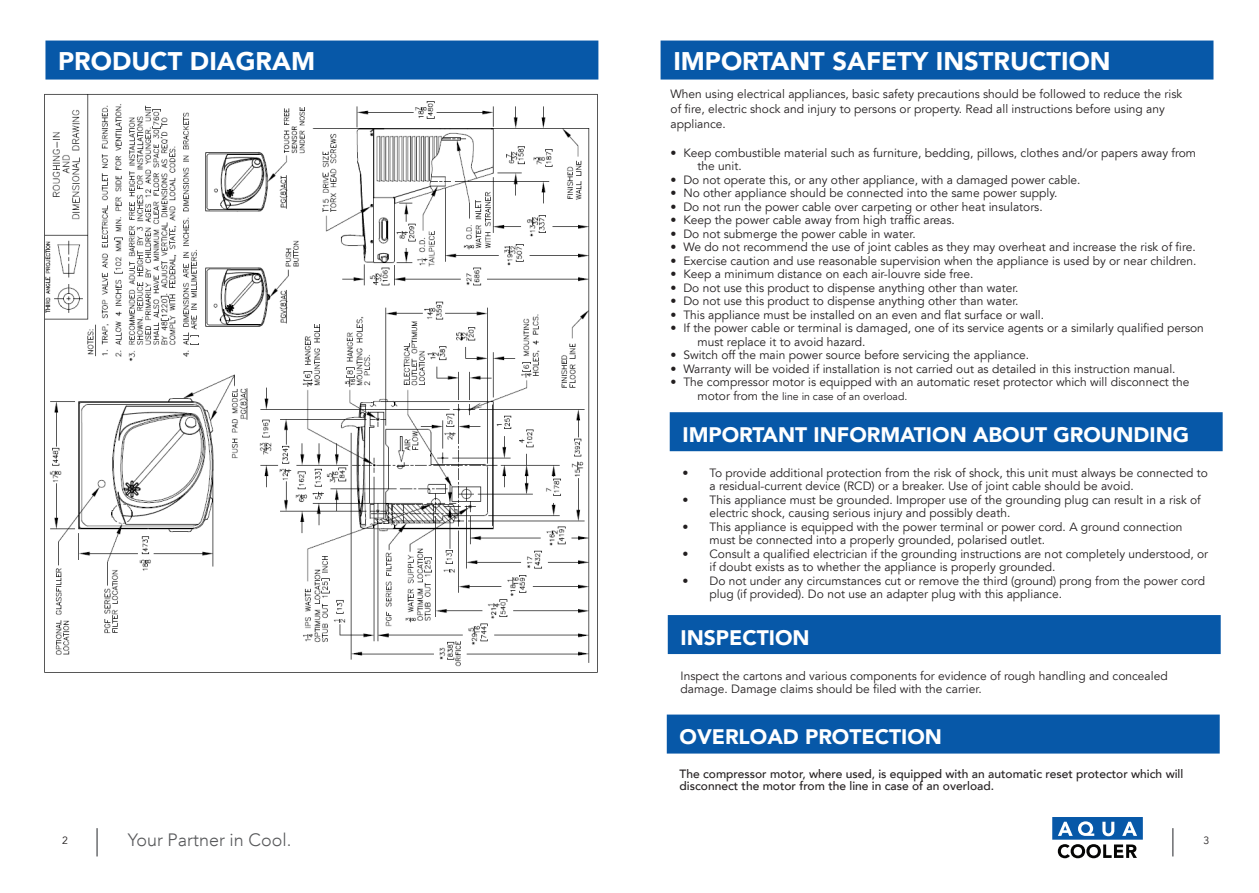
<style>
.page{position:relative;width:1259px;height:893px;background:#fff}
.page>*{position:absolute;margin:0;border:0;box-sizing:border-box;transform-origin:0 0}
.Heading_1{font:900 25.5px "Avenir LT";color:#fff}
.Heading_1-2{font:900 21px "Avenir LT";color:#fff}
.t1{font:300 17.85px "Avenir LT";color:#57585a}
.Bullets{font:12px/13.5px "Avenir LT";color:#231f20}
.Bullets-2{font:500 12px/12px "Avenir LT";color:#231f20}
.Paragraph_Style_1{font:12px/13.5px "Avenir LT";color:#231f20}
.t2{font:10.5px "Avenir LT";color:#231f20}
.s1{font-size:12px}
</style>
<div class="page">
<hr style="left:96px;top:828px;width:2px;height:28px;background:#6c6d70">
<svg style="left:1172px;top:828px;width:1px;height:28px"></svg>
<svg style="left:1052px;top:817px;width:90px;height:41px"></svg>
<div style="left:45px;top:41px;width:553px;height:39px;background:#0758a8"></div>
<img style="left:44px;top:94px;width:554px;height:579px">
<div style="left:670px;top:412px;width:552px;height:39px;background:#0758a8"></div>
<div style="left:668px;top:615px;width:552px;height:39px;background:#0758a8"></div>
<div style="left:660px;top:41px;width:553px;height:39px;background:#0758a8"></div>
<div style="left:667px;top:715px;width:552px;height:39px;background:#0758a8"></div>
<p class="Heading_1" style="left:58px;top:46px;width:258px">PRODUCT DIAGRAM</p>
<p class="Heading_1" style="left:673px;top:46px;width:439px">IMPORTANT SAFETY INSTRUCTION</p>
<p class="Bullets" style="left:670px;top:87px;width:513px;line-height:15px">When using electrical appliances, basic safety precautions should be followed to reduce the risk of fire, electric shock and injury to persons or property. Read all instructions before using any appliance.</p>
<p class="Bullets" style="left:697px;top:146px;width:500px;text-indent:-27px">• Keep combustible material such as furniture, bedding, pillows, clothes and/or papers away from the unit.</p>
<p class="Bullets" style="left:670px;top:173px;width:411px">• Do not operate this, or any other appliance, with a damaged power cable.</p>
<p class="Bullets" style="left:670px;top:187px;width:388px">• No other appliance should be connected into the same power supply.</p>
<p class="Bullets" style="left:670px;top:200px;width:374px">• Do not run the power cable over carpeting or other heat insulators.</p>
<p class="Bullets" style="left:670px;top:214px;width:286px">• Keep the power cable away from high traffic areas.</p>
<p class="Bullets" style="left:670px;top:227px;width:246px">• Do not submerge the power cable in water.</p>
<p class="Bullets" style="left:670px;top:241px;width:527px">• We do not recommend the use of joint cables as they may overheat and increase the risk of fire.</p>
<p class="Bullets" style="left:670px;top:254px;width:527px">• Exercise caution and use reasonable supervision when the appliance is used by or near children.</p>
<p class="Bullets" style="left:670px;top:268px;width:304px">• Keep a minimum distance on each air-louvre side free.</p>
<p class="Bullets" style="left:670px;top:281px;width:349px">• Do not use this product to dispense anything other than water.</p>
<p class="Bullets" style="left:670px;top:295px;width:349px">• Do not use this product to dispense anything other than water.</p>
<p class="Bullets" style="left:670px;top:308px;width:375px">• This appliance must be installed on an even and flat surface or wall.</p>
<p class="Bullets" style="left:697px;top:322px;width:508px;text-indent:-27px">• If the power cable or terminal is damaged, one of its service agents or a similarly qualified person must replace it to avoid hazard.</p>
<p class="Bullets" style="left:670px;top:349px;width:360px">• Switch off the main power source before servicing the appliance.</p>
<p class="Bullets" style="left:670px;top:362px;width:506px">• Warranty will be voided if installation is not carried out as detailed in this instruction manual.</p>
<p class="Bullets" style="left:670px;top:376px;width:520px">• The compressor motor is equipped with an automatic reset protector which will disconnect the</p>
<p class="t2" style="left:697px;top:390px;width:211px"><span class="s1">motor from the</span> line in case of an overload.</p>
<p class="Heading_1-2" style="left:682px;top:422px;width:508px">IMPORTANT INFORMATION ABOUT GROUNDING</p>
<p class="Bullets" style="left:709px;top:466px;width:500px;text-indent:-27px">• To provide additional protection from the risk of shock, this unit must always be connected to a residual-current device (RCD) or a breaker. Use of joint cable should be avoid.</p>
<p class="Bullets" style="left:709px;top:493px;width:493px;text-indent:-27px">• This appliance must be grounded. Improper use of the grounding plug can result in a risk of electric shock, causing serious injury and possibly death.</p>
<p class="Bullets" style="left:709px;top:520px;width:474px;text-indent:-27px">• This appliance is equipped with the power terminal or power cord. A ground connection must be connected into a properly grounded, polarised outlet.</p>
<p class="Bullets" style="left:709px;top:547px;width:500px;text-indent:-27px">• Consult a qualified electrician if the grounding instructions are not completely understood, or if doubt exists as to whether the appliance is properly grounded.</p>
<p class="Bullets" style="left:709px;top:574px;width:497px;text-indent:-27px">• Do not under any circumstances cut or remove the third (ground) prong from the power cord plug (if provided). Do not use an adapter plug with this appliance.</p>
<p class="Heading_1-2" style="left:680px;top:625px;width:131px">INSPECTION</p>
<p class="Paragraph_Style_1" style="left:680px;top:669px;width:489px">Inspect the cartons and various components for evidence of rough handling and concealed damage. Damage claims should be filed with the carrier.</p>
<p class="Heading_1-2" style="left:679px;top:724px;width:264px">OVERLOAD PROTECTION</p>
<p class="Bullets-2" style="left:679px;top:768px;width:505px">The compressor motor, where used, is equipped with an automatic reset protector which will disconnect the motor from the line in case of an overload.</p>
<p class="t2" style="left:62px;top:834px;width:7px">2</p>
<h3 class="t1" style="left:128px;top:830px;width:165px">Your Partner in Cool.</h3>
<p class="t2" style="left:1203px;top:834px;width:7px">3</p>
</div>
